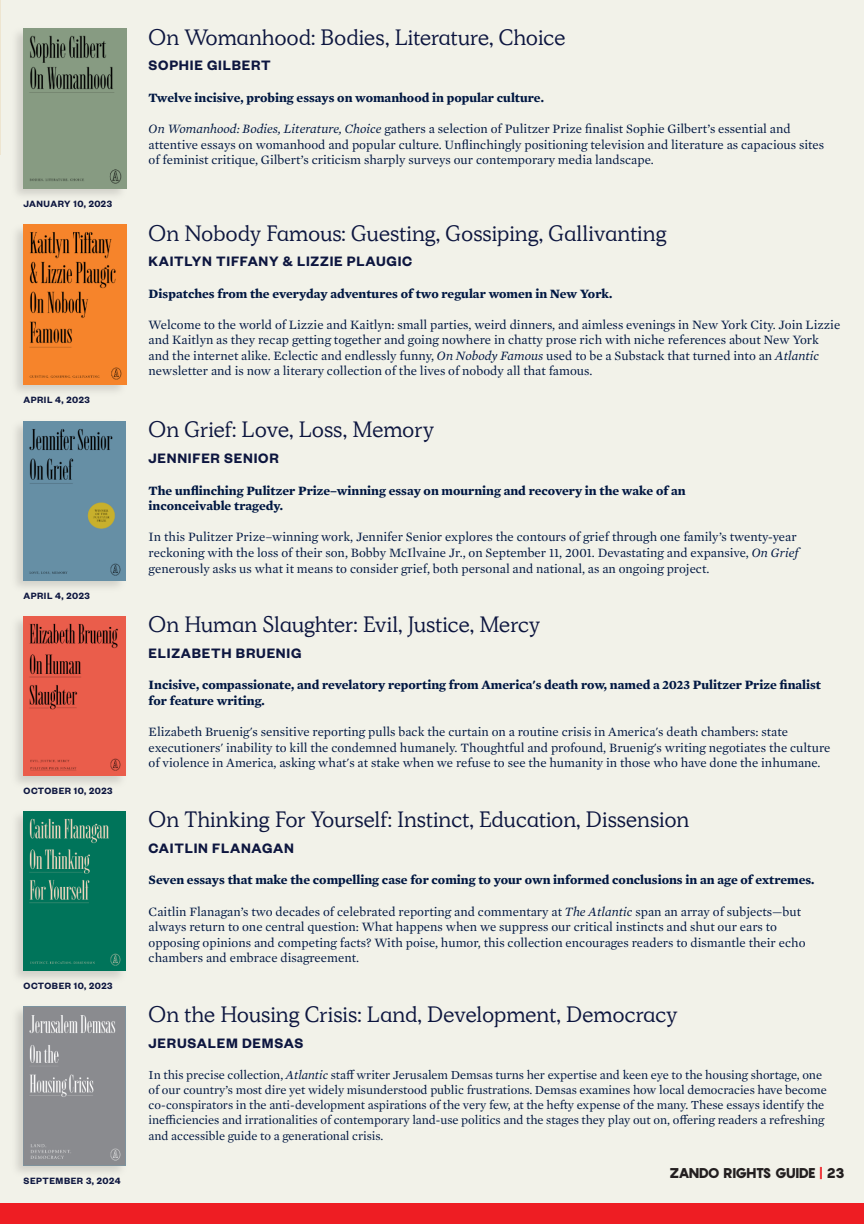
<style>
.page{position:relative;width:864px;height:1224px;background:#fff}
.page>*{position:absolute;margin:0;border:0;box-sizing:border-box;transform-origin:0 0}
.t1{font:22px "Simula";color:#0d163f}
.t2{font:600 15px "Founders Grotesk";letter-spacing:.05em;color:#0d163f}
.t3{font:900 14px "Pangram";letter-spacing:-.07em;color:#231f20}
.t4{font:13px/15.6px "Mercury Text G1";color:#001742}
.t5{font:700 13px/15.6px "Mercury Text G1";color:#001742}
.t6{font:12.6px/15.2px "Mercury Text G1";letter-spacing:-.005em;color:#001742}
.t7{font:600 10px "Founders Grotesk";letter-spacing:.05em;color:#0d163f}
.s1{font-style:italic}
.s2{color:#ee1d23}
</style>
<div class="page">
<div style="left:0;top:0;width:864px;height:1203px;background:#f2f2e9"></div>
<div style="left:0;top:1203px;width:864px;height:21px;background:#ee1d23"></div>
<hr style="left:0;top:0;width:1px;height:155px;background:#eee5d0">
<img style="left:16px;top:28px;width:111px;height:167px">
<img style="left:24px;top:29px;width:102px;height:159px">
<img style="left:16px;top:224px;width:111px;height:167px">
<img style="left:24px;top:225px;width:102px;height:159px">
<img style="left:16px;top:421px;width:110px;height:166px">
<img style="left:24px;top:421px;width:102px;height:159px">
<img style="left:16px;top:616px;width:106px;height:168px">
<img style="left:24px;top:616px;width:102px;height:160px">
<img style="left:16px;top:811px;width:106px;height:167px">
<img style="left:24px;top:811px;width:102px;height:160px">
<img style="left:16px;top:1006px;width:106px;height:166px">
<img style="left:24px;top:1006px;width:102px;height:160px">
<p class="t7" style="left:24px;top:200px;width:90px">JANUARY 10, 2023</p>
<p class="t7" style="left:24px;top:396px;width:68px">APRIL 4, 2023</p>
<p class="t7" style="left:24px;top:592px;width:68px">APRIL 4, 2023</p>
<p class="t7" style="left:24px;top:788px;width:90px">OCTOBER 10, 2023</p>
<p class="t7" style="left:24px;top:983px;width:90px">OCTOBER 10, 2023</p>
<p class="t7" style="left:24px;top:1178px;width:98px">SEPTEMBER 3, 2024</p>
<h1 class="t1" style="left:149px;top:29px;width:418px">On Womanhood: Bodies, Literature, Choice</h1>
<p class="t2" style="left:149px;top:61px;width:124px">SOPHIE GILBERT</p>
<p class="t5" style="left:149px;top:90px;width:397px">Twelve incisive, probing essays on womanhood in popular culture.</p>
<p class="t4" style="left:149px;top:121px;width:677px"><span class="s1">On Womanhood: Bodies, Literature, Choice</span> gathers a selection of Pulitzer Prize finalist Sophie Gilbert’s essential and attentive essays on womanhood and popular culture. Unflinchingly positioning television and literature as capacious sites of feminist critique, Gilbert’s criticism sharply surveys our contemporary media landscape.</p>
<h1 class="t1" style="left:149px;top:225px;width:520px">On Nobody Famous: Guesting, Gossiping, Gallivanting</h1>
<p class="t2" style="left:149px;top:257px;width:265px">KAITLYN TIFFANY &amp; LIZZIE PLAUGIC</p>
<p class="t5" style="left:149px;top:286px;width:465px">Dispatches from the everyday adventures of two regular women in New York.</p>
<p class="t4" style="left:149px;top:317px;width:693px">Welcome to the world of Lizzie and Kaitlyn: small parties, weird dinners, and aimless evenings in New York City. Join Lizzie and Kaitlyn as they recap getting together and going nowhere in chatty prose rich with niche references about New York and the internet alike. Eclectic and endlessly funny, <span class="s1">On Nobody Famous</span> used to be a Substack that turned into an <span class="s1">Atlantic </span>newsletter and is now a literary collection of the lives of nobody all that famous.</p>
<h1 class="t1" style="left:149px;top:422px;width:287px">On Grief: Love, Loss, Memory</h1>
<p class="t2" style="left:149px;top:453px;width:132px">JENNIFER SENIOR</p>
<p class="t5" style="left:149px;top:483px;width:539px">The unflinching Pulitzer Prize–winning essay on mourning and recovery in the wake of an inconceivable tragedy.</p>
<p class="t4" style="left:149px;top:530px;width:651px">In this Pulitzer Prize–winning work, Jennifer Senior explores the contours of grief through one family’s twenty-year reckoning with the loss of their son, Bobby McIlvaine Jr., on September 11, 2001. Devastating and expansive, <span class="s1">On Grief </span>generously asks us what it means to consider grief, both personal and national, as an ongoing project.</p>
<h1 class="t1" style="left:149px;top:617px;width:393px">On Human Slaughter: Evil, Justice, Mercy</h1>
<p class="t2" style="left:149px;top:648px;width:154px">ELIZABETH BRUENIG</p>
<p class="t5" style="left:149px;top:678px;width:674px">Incisive, compassionate, and revelatory reporting from America's death row, named a 2023 Pulitzer Prize finalist for feature writing.</p>
<p class="t4" style="left:149px;top:725px;width:683px">Elizabeth Bruenig's sensitive reporting pulls back the curtain on a routine crisis in America's death chambers: state executioners' inability to kill the condemned humanely. Thoughtful and profound, Bruenig's writing negotiates the culture of violence in America, asking what's at stake when we refuse to see the humanity in those who have done the inhumane.</p>
<h1 class="t1" style="left:149px;top:812px;width:542px">On Thinking For Yourself: Instinct, Education, Dissension</h1>
<p class="t2" style="left:149px;top:843px;width:147px">CAITLIN FLANAGAN</p>
<p class="t5" style="left:149px;top:873px;width:667px">Seven essays that make the compelling case for coming to your own informed conclusions in an age of extremes.</p>
<p class="t4" style="left:149px;top:904px;width:658px">Caitlin Flanagan’s two decades of celebrated reporting and commentary at <span class="s1">The Atlantic</span> span an array of subjects—but always return to one central question: What happens when we suppress our critical instincts and shut our ears to opposing opinions and competing facts? With poise, humor, this collection encourages readers to dismantle their echo chambers and embrace disagreement.</p>
<h1 class="t1" style="left:149px;top:1006px;width:531px">On the Housing Crisis: Land, Development, Democracy</h1>
<p class="t2" style="left:149px;top:1038px;width:156px">JERUSALEM DEMSAS</p>
<p class="t6" style="left:149px;top:1068px;width:680px">In this precise collection, <span class="s1">Atlantic</span> staff writer Jerusalem Demsas turns her expertise and keen eye to the housing shortage, one of our country’s most dire yet widely misunderstood public frustrations. Demsas examines how local democracies have become co-conspirators in the anti-development aspirations of the very few, at the hefty expense of the many. These essays identify the inefficiencies and irrationalities of contemporary land-use politics and the stages they play out on, offering readers a refreshing and accessible guide to a generational crisis.</p>
<p class="t3" style="left:669px;top:1167px;width:177px">ZANDO RIGHTS GUIDE <span class="s2">|</span> 23</p>
</div>
